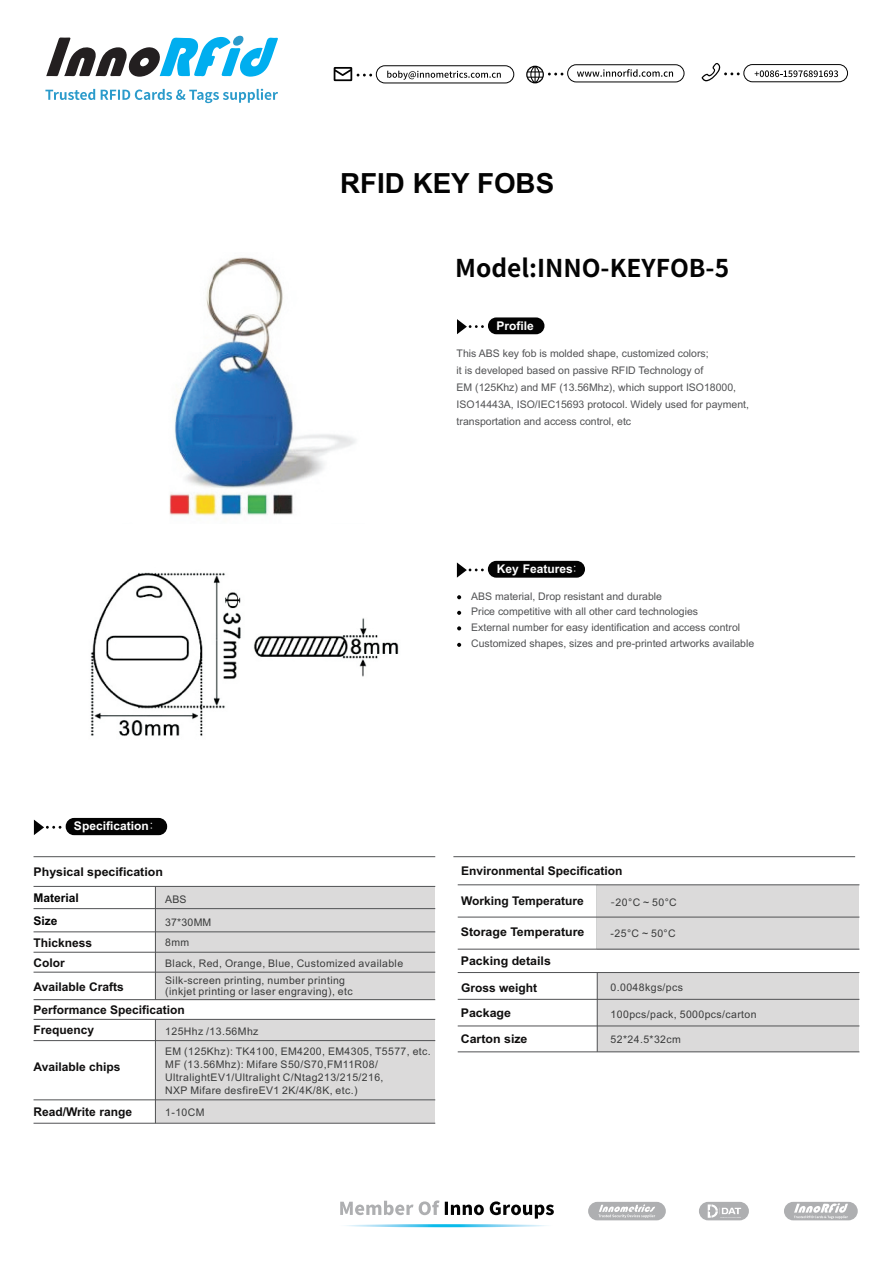
<style>
.page{position:relative;width:893px;height:1263px;background:#fff}
.page>*{position:absolute;margin:0;border:0;box-sizing:border-box;transform-origin:0 0}
.t1{font:700 27.75px "Arial";color:#030303}
.t2{font:700 24.45px "Source Han Sans CN";color:#030303}
.t3{font:700 12px/23.9px "Arial";color:#0f0e0e}
.t4{font:700 12px "Arial";color:#fff}
.t5{font:700 12px "Arial";color:#030303}
.t6{font:10.5px/17px "Arial";color:#515254}
.t7{font:10.5px/12.8px "Arial";letter-spacing:.04em;color:#3a3b3b}
.s1{font-family:"Batang";font-weight:400}
.s2{font-family:"Microsoft Ya Hei"}
</style>
<div class="page">
<svg style="left:340px;top:1201px;width:73px;height:14px"></svg>
<svg style="left:419px;top:1200px;width:20px;height:15px"></svg>
<svg style="left:445px;top:1202px;width:39px;height:13px"></svg>
<svg style="left:490px;top:1201px;width:64px;height:17px"></svg>
<svg style="left:345px;top:1224px;width:202px;height:3px"></svg>
<div style="left:699px;top:1202px;width:50px;height:18px;background:#aeafb1;border-radius:9px"></div>
<svg style="left:708px;top:1204px;width:33px;height:14px"></svg>
<div style="left:784px;top:1202px;width:74px;height:18px;background:#aeafb1;border-radius:9px"></div>
<svg style="left:794px;top:1203px;width:54px;height:16px"></svg>
<div style="left:588px;top:1202px;width:78px;height:18px;background:#aeafb1;border-radius:9px"></div>
<svg style="left:598px;top:1204px;width:57px;height:14px"></svg>
<svg style="left:457px;top:319px;width:27px;height:15px"></svg>
<div style="left:488px;top:317px;width:56px;height:17px;background:#030303;border-radius:8px"></div>
<svg style="left:457px;top:562px;width:27px;height:16px"></svg>
<div style="left:488px;top:561px;width:97px;height:17px;background:#030303;border-radius:8px"></div>
<svg style="left:457px;top:595px;width:4px;height:4px"></svg>
<svg style="left:457px;top:626px;width:4px;height:4px"></svg>
<svg style="left:702px;top:63px;width:38px;height:18px"></svg>
<div style="left:743px;top:64px;width:105px;height:18px;border:1px solid #030303;border-radius:9px"></div>
<svg style="left:755px;top:70px;width:83px;height:7px"></svg>
<div style="left:376px;top:65px;width:138px;height:18px;border:1px solid #030303;border-radius:9px"></div>
<svg style="left:387px;top:71px;width:114px;height:9px"></svg>
<svg style="left:334px;top:67px;width:38px;height:14px"></svg>
<div style="left:567px;top:64px;width:117px;height:18px;border:1px solid #030303;border-radius:9px"></div>
<svg style="left:577px;top:69px;width:96px;height:8px"></svg>
<svg style="left:526px;top:66px;width:37px;height:17px"></svg>
<svg style="left:45px;top:89px;width:233px;height:14px"></svg>
<svg style="left:46px;top:37px;width:232px;height:40px"></svg>
<div style="left:233px;top:36px;width:10px;height:10px;background:#2b9bcb;border-radius:4px"></div>
<svg style="left:457px;top:611px;width:4px;height:4px"></svg>
<svg style="left:34px;top:819px;width:27px;height:16px"></svg>
<div style="left:66px;top:818px;width:101px;height:17px;background:#030303;border-radius:8px"></div>
<div style="left:155px;top:886px;width:280px;height:114px;background:#dbdada"></div>
<hr style="left:34px;top:856px;width:401px;height:1px;background:#515254">
<hr style="left:34px;top:886px;width:401px;height:1px;background:#515254">
<hr style="left:34px;top:931px;width:401px;height:1px;background:#515254">
<hr style="left:34px;top:952px;width:401px;height:1px;background:#515254">
<hr style="left:34px;top:972px;width:401px;height:1px;background:#515254">
<hr style="left:155px;top:886px;width:1px;height:114px;background:#515254">
<hr style="left:34px;top:908px;width:401px;height:1px;background:#515254">
<svg style="left:457px;top:643px;width:4px;height:4px"></svg>
<hr style="left:34px;top:999px;width:401px;height:1px;background:#515254">
<div style="left:155px;top:1019px;width:280px;height:104px;background:#dbdada"></div>
<hr style="left:155px;top:1019px;width:1px;height:104px;background:#515254">
<hr style="left:34px;top:1019px;width:401px;height:1px;background:#515254">
<hr style="left:34px;top:1040px;width:401px;height:1px;background:#515254">
<hr style="left:34px;top:1099px;width:401px;height:1px;background:#515254">
<hr style="left:34px;top:1123px;width:401px;height:1px;background:#515254">
<div style="left:597px;top:885px;width:262px;height:64px;background:#dbdada"></div>
<hr style="left:458px;top:884px;width:401px;height:1px;background:#515254">
<hr style="left:458px;top:949px;width:401px;height:1px;background:#515254">
<hr style="left:458px;top:917px;width:401px;height:1px;background:#515254">
<div style="left:597px;top:973px;width:262px;height:79px;background:#dbdada"></div>
<hr style="left:458px;top:1025px;width:401px;height:1px;background:#515254">
<hr style="left:597px;top:972px;width:1px;height:80px;background:#515254">
<hr style="left:458px;top:999px;width:401px;height:1px;background:#515254">
<hr style="left:458px;top:1051px;width:401px;height:1px;background:#515254">
<hr style="left:458px;top:972px;width:401px;height:1px;background:#515254">
<hr style="left:453px;top:856px;width:402px;height:1px;background:#515254">
<img style="left:90px;top:572px;width:309px;height:165px">
<img style="left:169px;top:257px;width:187px;height:262px">
<h1 class="t1" style="left:340px;top:172px;width:216px">RFID KEY FOBS</h1>
<h2 class="t2" style="left:455px;top:256px;width:275px">Model:INNO-KEYFOB-5</h2>
<p class="t4" style="left:496px;top:321px;width:39px">Profile</p>
<p class="t6" style="left:457px;top:346px;width:294px">This ABS key fob is molded shape, customized colors;<br>it is developed based on passive RFID Technology of<br>EM (125Khz) and MF (13.56Mhz), which support ISO18000, ISO14443A, ISO/IEC15693 protocol. Widely used for payment, transportation and access control, etc</p>
<p class="t4" style="left:497px;top:564px;width:82px">Key Features<span class="s1">:</span></p>
<p class="t6" style="left:471px;top:588px;width:192px">ABS material, Drop resistant and durable</p>
<p class="t6" style="left:471px;top:619px;width:271px">External number for easy identification and access control</p>
<p class="t6" style="left:471px;top:604px;width:228px">Price competitive with all other card technologies</p>
<p class="t6" style="left:471px;top:636px;width:285px">Customized shapes, sizes and pre-printed artworks available</p>
<p class="t4" style="left:74px;top:822px;width:81px">Specification<span class="s1">:</span></p>
<p class="t3" style="left:34px;top:861px;width:131px">Physical specification</p>
<p class="t5" style="left:34px;top:893px;width:47px">Material</p>
<p class="t7" style="left:165px;top:894px;width:23px">ABS</p>
<p class="t5" style="left:34px;top:916px;width:26px">Size</p>
<p class="t7" style="left:165px;top:917px;width:48px">37*30MM</p>
<p class="t3" style="left:34px;top:932px;width:60px">Thickness</p>
<p class="t3" style="left:34px;top:952px;width:92px">Color<br>Available Crafts</p>
<p class="t7" style="left:165px;top:937px;width:26px">8mm</p>
<p class="t7" style="left:165px;top:955px;width:239px;line-height:17.5px">Black, Red, Orange, Blue, Customized available<br>Silk-screen printing, number printing</p>
<p class="t7" style="left:165px;top:986px;width:189px">(inkjet printing or laser engraving), etc</p>
<p class="t3" style="left:34px;top:999px;width:153px">Performance Specification</p>
<p class="t3" style="left:34px;top:1018px;width:62px">Frequency</p>
<p class="t7" style="left:165px;top:1026px;width:95px">125Hhz /13.56Mhz</p>
<p class="t3" style="left:34px;top:1056px;width:88px">Available chips</p>
<p class="t7" style="left:165px;top:1046px;width:267px">EM (125Khz): TK4100, EM4200, EM4305, T5577, etc.<br>MF (13.56Mhz): Mifare S50/S70,FM11R08/ UltralightEV1/Ultralight C/Ntag213/215/216,<br>NXP Mifare desfireEV1 2K/4K/8K, etc.)</p>
<p class="t3" style="left:34px;top:1101px;width:100px">Read/Write range</p>
<p class="t7" style="left:165px;top:1107px;width:41px">1-10CM</p>
<p class="t3" style="left:461px;top:860px;width:163px">Environmental Specification</p>
<p class="t7" style="left:611px;top:897px;width:68px"><span class="s2">-</span>20°C ~ 50°C</p>
<p class="t7" style="left:611px;top:928px;width:67px">-25°C ~ 50°C</p>
<p class="t3" style="left:461px;top:890px;width:124px">Working Temperature</p>
<p class="t3" style="left:461px;top:921px;width:125px">Storage Temperature</p>
<p class="t3" style="left:461px;top:950px;width:92px">Packing details</p>
<p class="t3" style="left:461px;top:976px;width:78px">Gross weight</p>
<p class="t7" style="left:611px;top:982px;width:74px">0.0048kgs/pcs</p>
<p class="t3" style="left:461px;top:1002px;width:52px">Package</p>
<p class="t7" style="left:611px;top:1034px;width:72px">52*24.5*32cm</p>
<p class="t7" style="left:611px;top:1009px;width:148px">100pcs/pack, 5000pcs/carton</p>
<p class="t3" style="left:461px;top:1028px;width:68px">Carton size</p>
</div>
